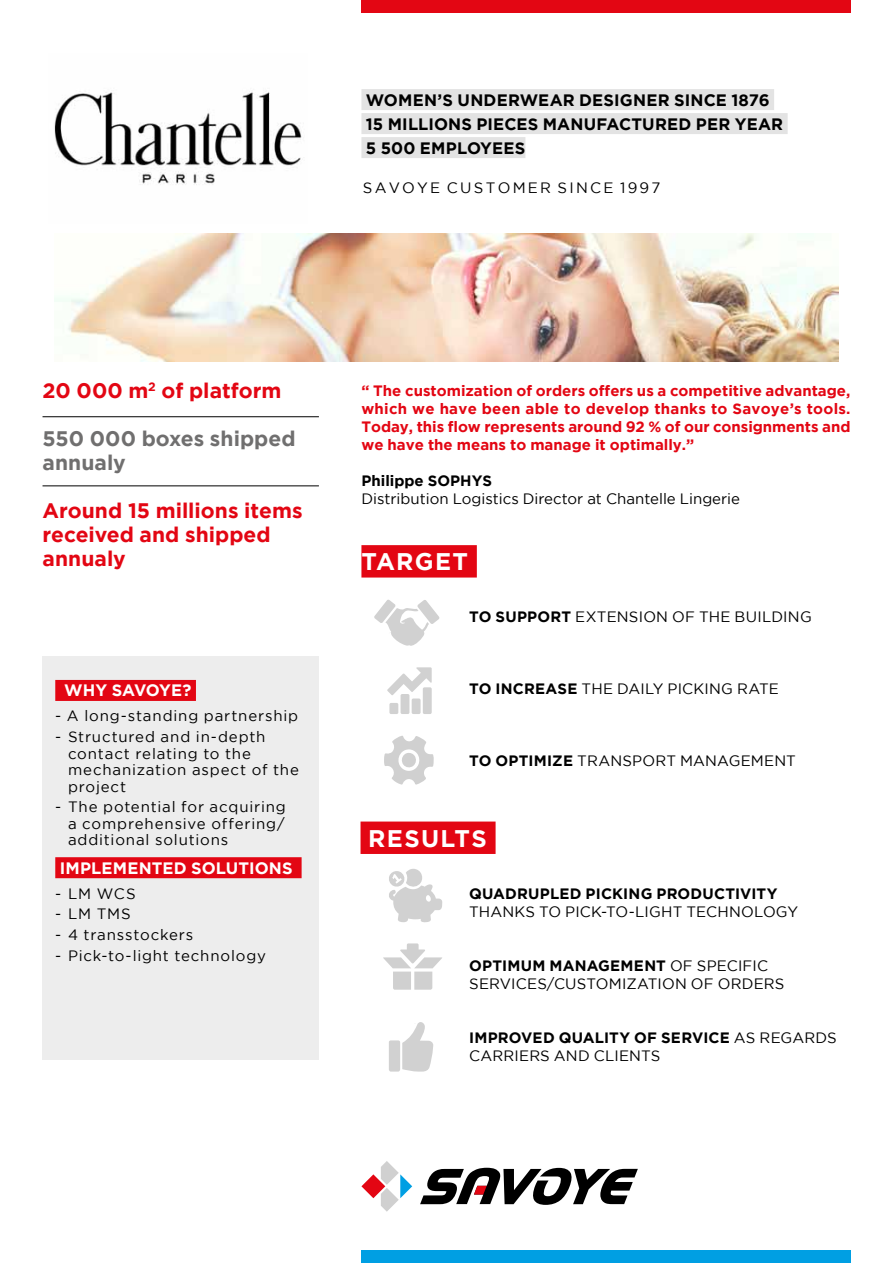
<style>
.page{position:relative;width:893px;height:1263px;background:#fff}
.page>*{position:absolute;margin:0;border:0;box-sizing:border-box;transform-origin:0 0}
.t1{font:700 24px "Gotham";letter-spacing:.055em;color:#fff}
.t2{font:700 21px/24px "Gotham";color:#e30613}
.t3{font:700 21px/24px "Gotham";color:#706f6f}
.t4{font:700 16.5px/24px "Gotham";letter-spacing:.01em;color:#000}
.t5{font:700 16.5px "Gotham";letter-spacing:.005em;color:#fff}
.t6{font:700 15px/18px "Gotham";color:#e30613;text-align:justify}
.t7{font:15px/16.5px "Gotham";letter-spacing:.04em;color:#000}
.t8{font:15px/18px "Gotham";letter-spacing:.015em;color:#000}
.t9{font:15px/18px "Gotham";letter-spacing:.01em;color:#000}
.t10{font:15px "Gotham";color:#000}
.t11{font:700 15px "Gotham";letter-spacing:.005em;color:#000}
.t12{font:15px "Gotham";letter-spacing:.06em;color:#000}
.t13{font:15px "Gotham";letter-spacing:.15em;color:#000}
.s1{font-weight:700}
</style>
<div class="page">
<img style="left:54px;top:234px;width:785px;height:127px">
<img style="left:54px;top:91px;width:248px;height:94px">
<div style="left:361px;top:89px;width:413px;height:21px;background:#e3e3e3"></div>
<div style="left:361px;top:113px;width:427px;height:21px;background:#e3e3e3"></div>
<div style="left:361px;top:137px;width:164px;height:21px;background:#e3e3e3"></div>
<div style="left:361px;top:0;width:489px;height:13px;background:#e30613"></div>
<div style="left:361px;top:1250px;width:489px;height:13px;background:#009fe3"></div>
<svg style="left:420px;top:1168px;width:218px;height:37px"></svg>
<svg style="left:361px;top:1161px;width:51px;height:51px"></svg>
<svg style="left:384px;top:736px;width:50px;height:49px"></svg>
<svg style="left:383px;top:943px;width:59px;height:47px"></svg>
<div style="left:361px;top:545px;width:116px;height:32px;background:#e30613"></div>
<div style="left:361px;top:821px;width:135px;height:33px;background:#e30613"></div>
<div style="left:43px;top:656px;width:276px;height:403px;background:#ededed"></div>
<div style="left:55px;top:680px;width:141px;height:21px;background:#e30613"></div>
<div style="left:55px;top:857px;width:247px;height:21px;background:#e30613"></div>
<hr style="left:43px;top:416px;width:276px;height:1px;background:#000">
<hr style="left:43px;top:485px;width:276px;height:1px;background:#000">
<svg style="left:374px;top:599px;width:66px;height:47px"></svg>
<svg style="left:402px;top:1022px;width:31px;height:49px"></svg>
<div style="left:389px;top:1040px;width:11px;height:31px;background:#d1d1d1;border-radius:2px"></div>
<svg style="left:387px;top:667px;width:45px;height:28px"></svg>
<div style="left:389px;top:703px;width:9px;height:11px;background:#d1d1d1;border-radius:2px"></div>
<div style="left:401px;top:694px;width:8px;height:20px;background:#d1d1d1;border-radius:2px"></div>
<div style="left:423px;top:687px;width:9px;height:27px;background:#d1d1d1;border-radius:2px"></div>
<div style="left:412px;top:698px;width:9px;height:16px;background:#d1d1d1;border-radius:2px"></div>
<svg style="left:389px;top:869px;width:53px;height:53px"></svg>
<p class="t4" style="left:366px;top:87px;width:419px">WOMEN’S UNDERWEAR DESIGNER SINCE 1876<br>15 MILLIONS PIECES MANUFACTURED PER YEAR<br>5 500 EMPLOYEES</p>
<p class="t13" style="left:363px;top:179px;width:299px">SAVOYE CUSTOMER SINCE 1997</p>
<h2 class="t2" style="left:43px;top:378px;width:240px">20 000 m<sup>2</sup> of platform</h2>
<h2 class="t3" style="left:43px;top:426px;width:255px">550 000 boxes shipped annualy</h2>
<h2 class="t2" style="left:43px;top:498px;width:262px">Around 15 millions items received and shipped annualy</h2>
<p class="t5" style="left:64px;top:681px;width:129px">WHY SAVOYE?</p>
<p class="t12" style="left:55px;top:708px;width:244px">- A long-standing partnership</p>
<p class="t7" style="left:68px;top:728px;width:232px;text-indent:-13px">- Structured and in-depth contact relating to the mechanization aspect of the project</p>
<p class="t7" style="left:68px;top:799px;width:219px;text-align:justify;text-indent:-13px">- The potential for acquiring a comprehensive offering/ additional solutions</p>
<p class="t5" style="left:60px;top:858px;width:234px">IMPLEMENTED SOLUTIONS</p>
<p class="t7" style="left:55px;top:885px;width:82px">- LM WCS</p>
<p class="t7" style="left:55px;top:906px;width:77px">- LM TMS</p>
<p class="t7" style="left:55px;top:926px;width:140px">- 4 transstockers</p>
<p class="t7" style="left:55px;top:947px;width:212px">- Pick-to-light technology</p>
<p class="t6" style="left:361px;top:381px;width:491px">“ The customization of orders offers us a competitive advantage, which we have been able to develop thanks to Savoye’s tools.<br>Today, this flow represents around 92 % of our consignments and we have the means to manage it optimally.”</p>
<p class="t11" style="left:361px;top:472px;width:132px">Philippe SOPHYS</p>
<p class="t10" style="left:361px;top:490px;width:380px">Distribution Logistics Director at Chantelle Lingerie</p>
<h1 class="t1" style="left:361px;top:548px;width:108px">TARGET</h1>
<p class="t8" style="left:469px;top:608px;width:344px"><span class="s1">TO SUPPORT</span> EXTENSION OF THE BUILDING</p>
<p class="t8" style="left:469px;top:680px;width:311px"><span class="s1">TO INCREASE</span> THE DAILY PICKING RATE</p>
<p class="t9" style="left:469px;top:752px;width:328px"><span class="s1">TO OPTIMIZE</span> TRANSPORT MANAGEMENT</p>
<h1 class="t1" style="left:368px;top:824px;width:120px">RESULTS</h1>
<p class="t11" style="left:469px;top:885px;width:310px">QUADRUPLED PICKING PRODUCTIVITY</p>
<p class="t9" style="left:469px;top:903px;width:331px">THANKS TO PICK-TO-LIGHT TECHNOLOGY</p>
<p class="t8" style="left:469px;top:957px;width:317px"><span class="s1">OPTIMUM MANAGEMENT</span> OF SPECIFIC<br>SERVICES/CUSTOMIZATION OF ORDERS</p>
<p class="t9" style="left:469px;top:1029px;width:369px"><span class="s1">IMPROVED QUALITY OF SERVICE</span> AS REGARDS<br>CARRIERS AND CLIENTS</p>
</div>
